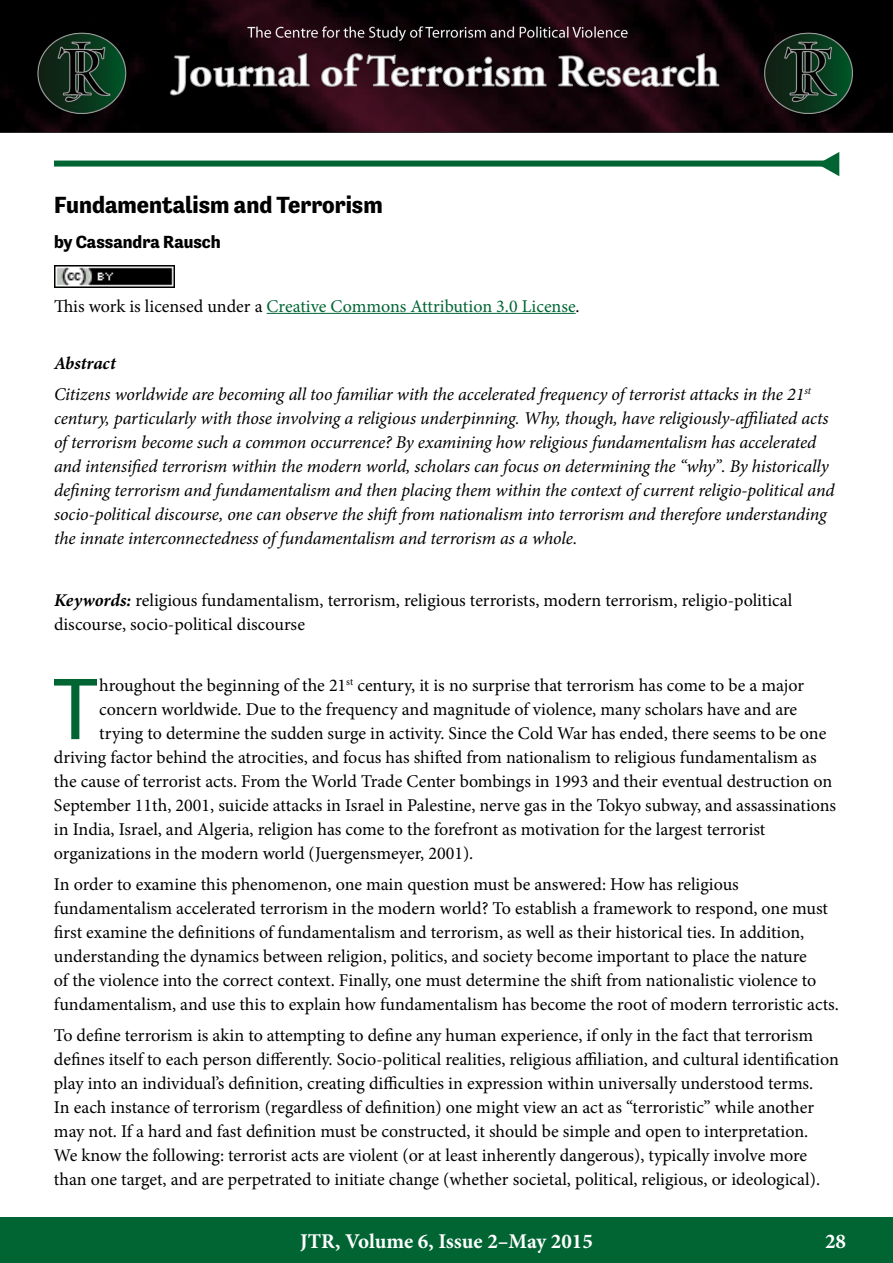
<style>
.page{position:relative;width:893px;height:1263px;background:#fff}
.page>*{position:absolute;margin:0;border:0;box-sizing:border-box;transform-origin:0 0}
.t1{font:89.1px "Tenso";color:#006533}
.t2{font:700 24px "Tenso";color:#000}
.t3{font:700 21px "Minion Pro";color:#fff}
.t4{font:18px/24px "Minion Pro";color:#000}
.t5{font:italic 18px/24px "Minion Pro";letter-spacing:-.01em;color:#000}
.t6{font:18px "Minion Pro";color:#006533}
.t7{font:700 18px "Tenso";color:#000}
.s1{color:#000}
.s2{font-weight:700}
.s3{font-weight:700;font-style:italic}
</style>
<div class="page">
<div style="left:0;top:1217px;width:893px;height:46px;background:#006533"></div>
<img style="left:0;top:0;width:893px;height:133px">
<hr style="left:267px;top:313px;width:309px;height:1px;background:#006533">
<div style="left:54px;top:161px;width:785px;height:6px;background:#006533"></div>
<svg style="left:818px;top:152px;width:21px;height:24px"></svg>
<img style="left:54px;top:265px;width:120px;height:23px">
<h2 class="t2" style="left:54px;top:191px;width:330px">Fundamentalism and Terrorism</h2>
<p class="t7" style="left:54px;top:232px;width:168px">by Cassandra Rausch</p>
<p class="t6" style="left:54px;top:294px;width:527px"><span class="s1">This work is licensed under a</span> Creative Commons Attribution 3.0 License<span class="s1">.</span></p>
<p class="t5" style="left:54px;top:348px;width:759px;line-height:30.8px"><span class="s2">Abstract<br></span>Citizens worldwide are becoming all too familiar with the accelerated frequency of terrorist attacks in the 21<sup>st</sup></p>
<p class="t5" style="left:54px;top:406px;width:782px">century, particularly with those involving a religious underpinning. Why, though, have religiously-affiliated acts of terrorism become such a common occurrence? By examining how religious fundamentalism has accelerated and intensified terrorism within the modern world, scholars can focus on determining the “why”. By historically defining terrorism and fundamentalism and then placing them within the context of current religio-political and socio-political discourse, one can observe the shift from nationalism into terrorism and therefore understanding the innate interconnectedness of fundamentalism and terrorism as a whole.</p>
<p class="t4" style="left:54px;top:588px;width:740px"><span class="s3">Keywords:</span> religious fundamentalism, terrorism, religious terrorists, modern terrorism, religio-political discourse, socio-political discourse</p>
<h1 class="t1" style="left:52px;top:658px;width:49px">T</h1>
<p class="t4" style="left:99px;top:673px;width:706px">hroughout the beginning of the 21<sup>st</sup> century, it is no surprise that terrorism has come to be a major</p>
<p class="t4" style="left:99px;top:697px;width:699px">concern worldwide. Due to the frequency and magnitude of violence, many scholars have and are</p>
<p class="t4" style="left:99px;top:721px;width:729px">trying to determine the sudden surge in activity. Since the Cold War has ended, there seems to be one</p>
<p class="t4" style="left:54px;top:745px;width:764px">driving factor behind the atrocities, and focus has shifted from nationalism to religious fundamentalism as</p>
<p class="t4" style="left:54px;top:769px;width:780px">the cause of terrorist acts. From the World Trade Center bombings in 1993 and their eventual destruction on</p>
<p class="t4" style="left:54px;top:793px;width:784px">September 11th, 2001, suicide attacks in Israel in Palestine, nerve gas in the Tokyo subway, and assassinations</p>
<p class="t4" style="left:54px;top:817px;width:713px">in India, Israel, and Algeria, religion has come to the forefront as motivation for the largest terrorist</p>
<p class="t4" style="left:54px;top:841px;width:421px">organizations in the modern world (Juergensmeyer, 2001).</p>
<p class="t4" style="left:54px;top:872px;width:786px">In order to examine this phenomenon, one main question must be answered: How has religious fundamentalism accelerated terrorism in the modern world? To establish a framework to respond, one must first examine the definitions of fundamentalism and terrorism, as well as their historical ties. In addition, understanding the dynamics between religion, politics, and society become important to place the nature<br>of the violence into the correct context. Finally, one must determine the shift from nationalistic violence to fundamentalism, and use this to explain how fundamentalism has become the root of modern terroristic acts.</p>
<p class="t4" style="left:54px;top:1023px;width:786px">To define terrorism is akin to attempting to define any human experience, if only in the fact that terrorism defines itself to each person differently. Socio-political realities, religious affiliation, and cultural identification play into an individual’s definition, creating difficulties in expression within universally understood terms.<br>In each instance of terrorism (regardless of definition) one might view an act as “terroristic” while another may not. If a hard and fast definition must be constructed, it should be simple and open to interpretation.<br>We know the following: terrorist acts are violent (or at least inherently dangerous), typically involve more than one target, and are perpetrated to initiate change (whether societal, political, religious, or ideological).</p>
<p class="t3" style="left:300px;top:1226px;width:294px">JTR, Volume 6, Issue 2–May 2015</p>
<p class="t3" style="left:825px;top:1226px;width:22px">28</p>
</div>
